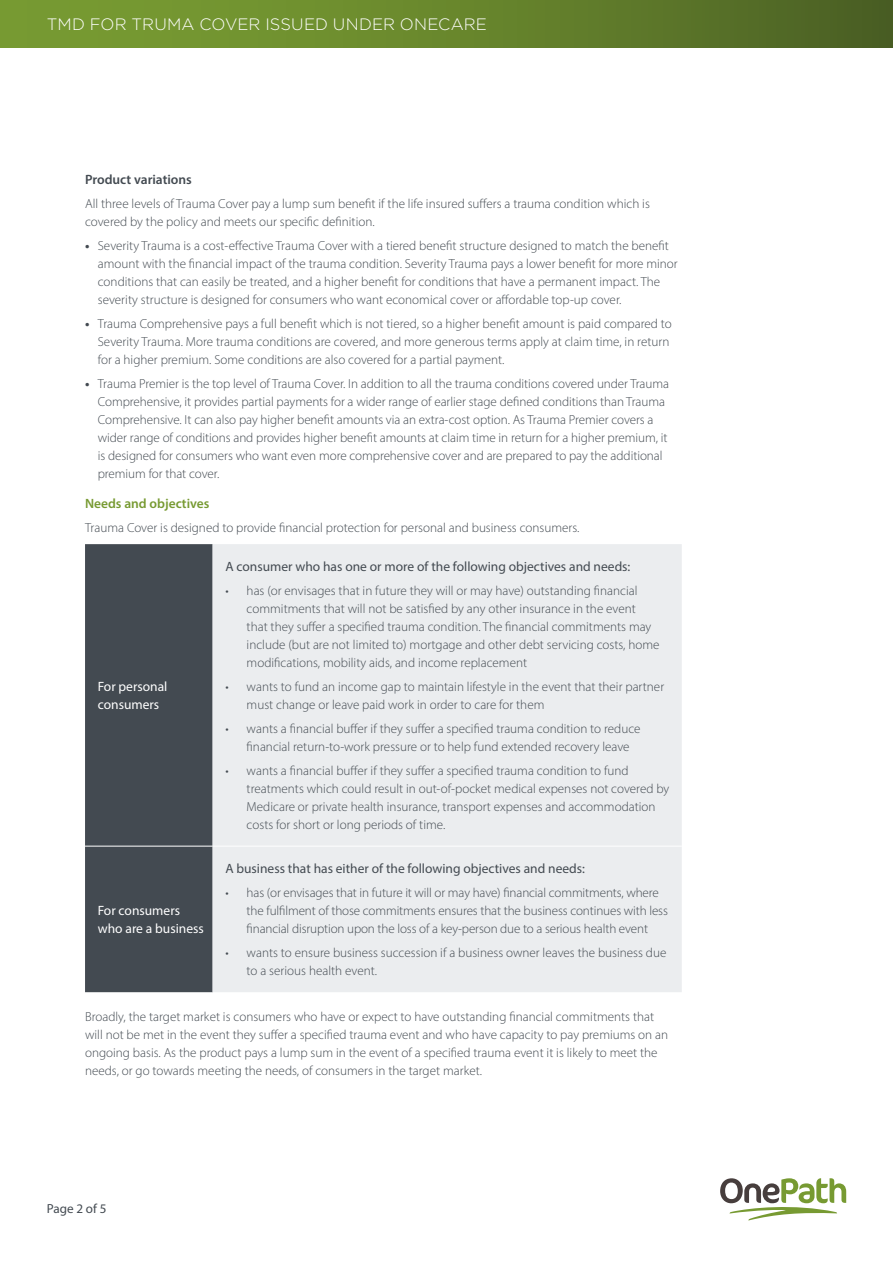
<style>
.page{position:relative;width:893px;height:1263px;background:#fff}
.page>*{position:absolute;margin:0;border:0;box-sizing:border-box;transform-origin:0 0}
.t1{font:300 16.5px "Gotham";letter-spacing:.005em;color:#fff}
.t2{font:13.5px "Myriad Pro";color:#434a51}
.t3{font:13.5px/18px "Myriad Pro";color:#fff}
.t4{font:600 13.5px "Myriad Pro";color:#779a32}
.t5{font:600 13.5px "Myriad Pro";color:#434a51}
.t6{font:300 13.2px/18px "Myriad Pro";color:#434a51}
.t7{font:13.2px "Myriad Pro";color:#434a51}
.s1{font-weight:700}
</style>
<div class="page">
<div style="left:0;top:0;width:893px;height:47px;background:linear-gradient(to right,#7ea334,#4e6425)"></div>
<svg style="left:720px;top:1178px;width:126px;height:42px"></svg>
<div style="left:85px;top:544px;width:128px;height:448px;background:#434a51"></div>
<div style="left:213px;top:544px;width:469px;height:448px;background:#ebedef"></div>
<hr style="left:85px;top:846px;width:128px;height:1px;background:#fff">
<hr style="left:213px;top:846px;width:469px;height:1px;background:#fff">
<p class="t1" style="left:47px;top:14px;width:442px">TMD FOR TRUMA COVER ISSUED UNDER ONECARE</p>
<p class="t5" style="left:85px;top:171px;width:108px">Product variations</p>
<p class="t6" style="left:85px;top:195px;width:566px">All three levels of Trauma Cover pay a lump sum benefit if the life insured suffers a trauma condition which is covered by the policy and meets our specific definition.</p>
<p class="t6" style="left:98px;top:237px;width:581px;text-indent:-13px"><span class="s1">•</span> Severity Trauma is a cost-effective Trauma Cover with a tiered benefit structure designed to match the benefit amount with the financial impact of the trauma condition. Severity Trauma pays a lower benefit for more minor conditions that can easily be treated, and a higher benefit for conditions that have a permanent impact. The severity structure is designed for consumers who want economical cover or affordable top-up cover.</p>
<p class="t6" style="left:98px;top:315px;width:576px;text-indent:-13px"><span class="s1">•</span> Trauma Comprehensive pays a full benefit which is not tiered, so a higher benefit amount is paid compared to<br>Severity Trauma. More trauma conditions are covered, and more generous terms apply at claim time, in return for a higher premium. Some conditions are also covered for a partial payment.</p>
<p class="t6" style="left:98px;top:375px;width:573px;text-indent:-13px"><span class="s1">•</span> Trauma Premier is the top level of Trauma Cover. In addition to all the trauma conditions covered under Trauma Comprehensive, it provides partial payments for a wider range of earlier stage defined conditions than Trauma Comprehensive. It can also pay higher benefit amounts via an extra-cost option. As Trauma Premier covers a wider range of conditions and provides higher benefit amounts at claim time in return for a higher premium, it is designed for consumers who want even more comprehensive cover and are prepared to pay the additional premium for that cover.</p>
<p class="t4" style="left:85px;top:495px;width:126px">Needs and objectives</p>
<p class="t6" style="left:85px;top:519px;width:496px">Trauma Cover is designed to provide financial protection for personal and business consumers.</p>
<p class="t3" style="left:98px;top:677px;width:71px">For personal consumers</p>
<p class="t2" style="left:225px;top:558px;width:407px">A consumer who has one or more of the following objectives and needs:</p>
<p class="t6" style="left:247px;top:582px;width:414px;text-indent:-21px">• has (or envisages that in future they will or may have) outstanding financial commitments that will not be satisfied by any other insurance in the event that they suffer a specified trauma condition. The financial commitments may include (but are not limited to) mortgage and other debt servicing costs, home modifications, mobility aids, and income replacement</p>
<p class="t6" style="left:247px;top:678px;width:419px;text-indent:-21px">• wants to fund an income gap to maintain lifestyle in the event that their partner must change or leave paid work in order to care for them</p>
<p class="t6" style="left:247px;top:720px;width:395px;text-indent:-21px">• wants a financial buffer if they suffer a specified trauma condition to reduce financial return-to-work pressure or to help fund extended recovery leave</p>
<p class="t6" style="left:247px;top:761px;width:424px;text-indent:-21px">• wants a financial buffer if they suffer a specified trauma condition to fund treatments which could result in out-of-pocket medical expenses not covered by Medicare or private health insurance, transport expenses and accommodation costs for short or long periods of time.</p>
<p class="t2" style="left:225px;top:860px;width:361px">A business that has either of the following objectives and needs:</p>
<p class="t6" style="left:247px;top:884px;width:423px;text-indent:-21px">• has (or envisages that in future it will or may have) financial commitments, where the fulfilment of those commitments ensures that the business continues with less financial disruption upon the loss of a key-person due to a serious health event</p>
<p class="t6" style="left:247px;top:944px;width:421px;text-indent:-21px">• wants to ensure business succession if a business owner leaves the business due to a serious health event.</p>
<p class="t6" style="left:85px;top:1008px;width:585px">Broadly, the target market is consumers who have or expect to have outstanding financial commitments that will not be met in the event they suffer a specified trauma event and who have capacity to pay premiums on an ongoing basis. As the product pays a lump sum in the event of a specified trauma event it is likely to meet the needs, or go towards meeting the needs, of consumers in the target market.</p>
<p class="t3" style="left:98px;top:901px;width:108px">For consumers who are a business</p>
<p class="t7" style="left:47px;top:1201px;width:61px">Page 2 of 5</p>
</div>
